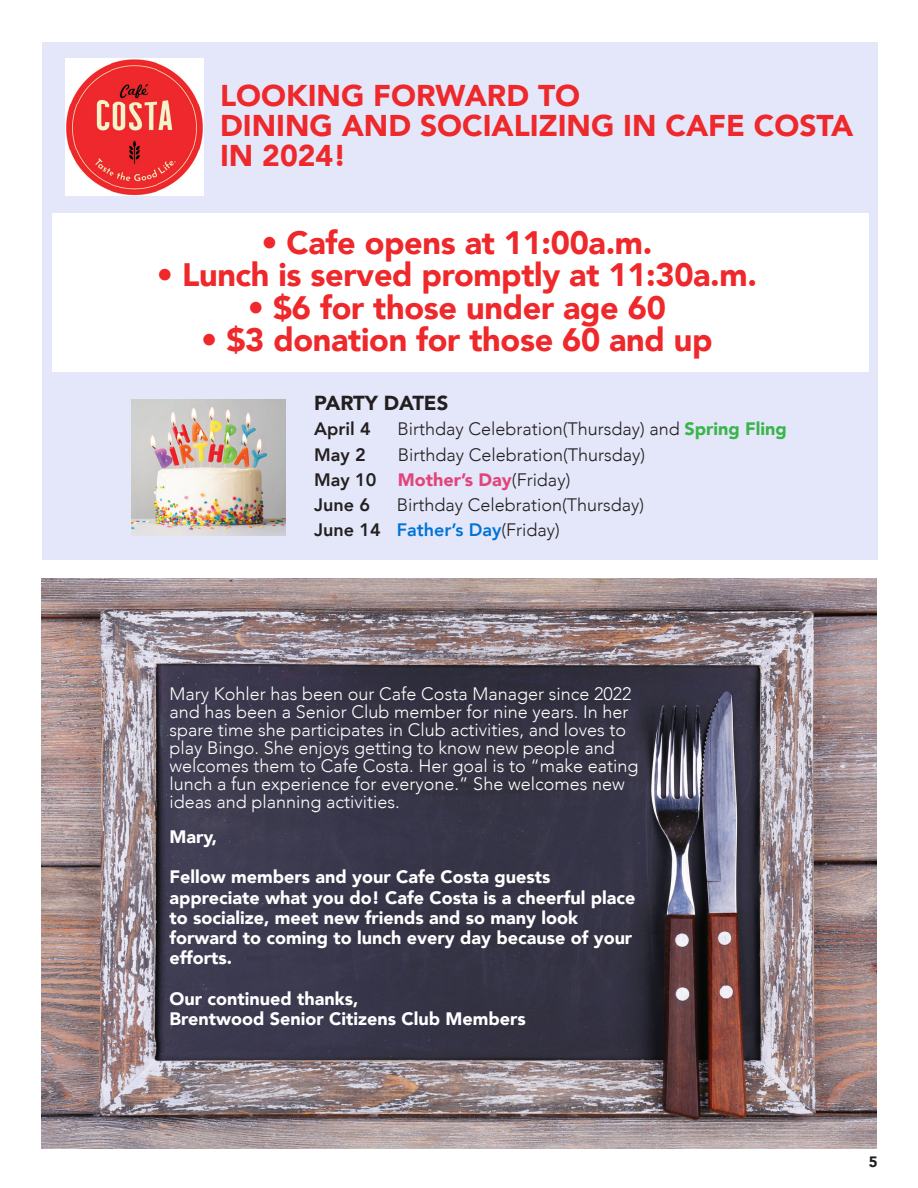
<style>
.page{position:relative;width:918px;height:1188px;background:#fff}
.page>*{position:absolute;margin:0;border:0;box-sizing:border-box;transform-origin:0 0}
.t1{font:900 32.4px "Avenir";letter-spacing:-.01em;color:#ee282b}
.t2{font:900 30px/30px "Avenir";color:#ee282b}
.t3{font:900 20.25px "Avenir";color:#231f20}
.t4{font:300 18px/18px "Avenir";color:#fff}
.t5{font:900 18px/20.2px "Avenir";color:#fff}
.t6{font:300 18px/25.2px "Avenir";color:#231f20}
.t7{font:800 18px "Avenir";color:#231f20}
.t8{font:900 15px "Avenir";color:#231f20}
.s1{font-weight:900;color:#3ab54a}
.s2{font-weight:800}
.s3{font-weight:900;color:#e1457b}
.s4{font-weight:800;color:#0073d6}
</style>
<div class="page">
<div style="left:42px;top:42px;width:836px;height:518px;background:#e4e7f9"></div>
<img style="left:41px;top:578px;width:836px;height:570px">
<img style="left:66px;top:58px;width:45px;height:138px">
<img style="left:111px;top:58px;width:92px;height:138px">
<img style="left:132px;top:400px;width:154px;height:135px">
<div style="left:53px;top:213px;width:816px;height:158px;background:#fff"></div>
<h2 class="t2" style="left:220px;top:79px;width:635px">LOOKING FORWARD TO<br>DINING AND SOCIALIZING IN CAFE COSTA<br>IN 2024!</h2>
<h1 class="t1" style="left:261px;top:215px;width:393px">• Cafe opens at 11:00a.m.</h1>
<h1 class="t1" style="left:157px;top:247px;width:602px">• Lunch is served promptly at 11:30a.m.</h1>
<h1 class="t1" style="left:248px;top:280px;width:419px">• $6 for those under age 60</h1>
<h1 class="t1" style="left:201px;top:312px;width:513px">• $3 donation for those 60 and up</h1>
<p class="t3" style="left:314px;top:386px;width:136px">PARTY DATES</p>
<p class="t7" style="left:314px;top:415px;width:58px">April 4</p>
<p class="t6" style="left:397px;top:417px;width:391px">Birthday Celebration(Thursday) and <span class="s1">Spring Fling</span></p>
<p class="t7" style="left:314px;top:440px;width:53px">May 2</p>
<p class="t6" style="left:314px;top:442px;width:333px;text-indent:84px">Birthday Celebration(Thursday)<br><span class="s2">May 10</span> <span class="s3">Mother’s Day</span>(Friday)<br><span class="s2">June 6</span></p>
<p class="t6" style="left:314px;top:492px;width:332px;text-indent:83px">Birthday Celebration(Thursday)<br><span class="s2">June 14</span> <span class="s4">Father’s Day</span>(Friday)</p>
<p class="t4" style="left:169px;top:685px;width:471px">Mary Kohler has been our Cafe Costa Manager since 2022 and has been a Senior Club member for nine years. In her spare time she participates in Club activities, and loves to play Bingo. She enjoys getting to know new people and welcomes them to Cafe Costa. Her goal is to “make eating lunch a fun experience for everyone.” She welcomes new ideas and planning activities.</p>
<p class="t5" style="left:169px;top:826px;width:49px">Mary,</p>
<p class="t5" style="left:169px;top:867px;width:467px">Fellow members and your Cafe Costa guests appreciate what you do! Cafe Costa is a cheerful place to socialize, meet new friends and so many look forward to coming to lunch every day because of your efforts.</p>
<p class="t5" style="left:169px;top:988px;width:358px">Our continued thanks,<br>Brentwood Senior Citizens Club Members</p>
<p class="t8" style="left:869px;top:1149px;width:10px">5</p>
</div>
